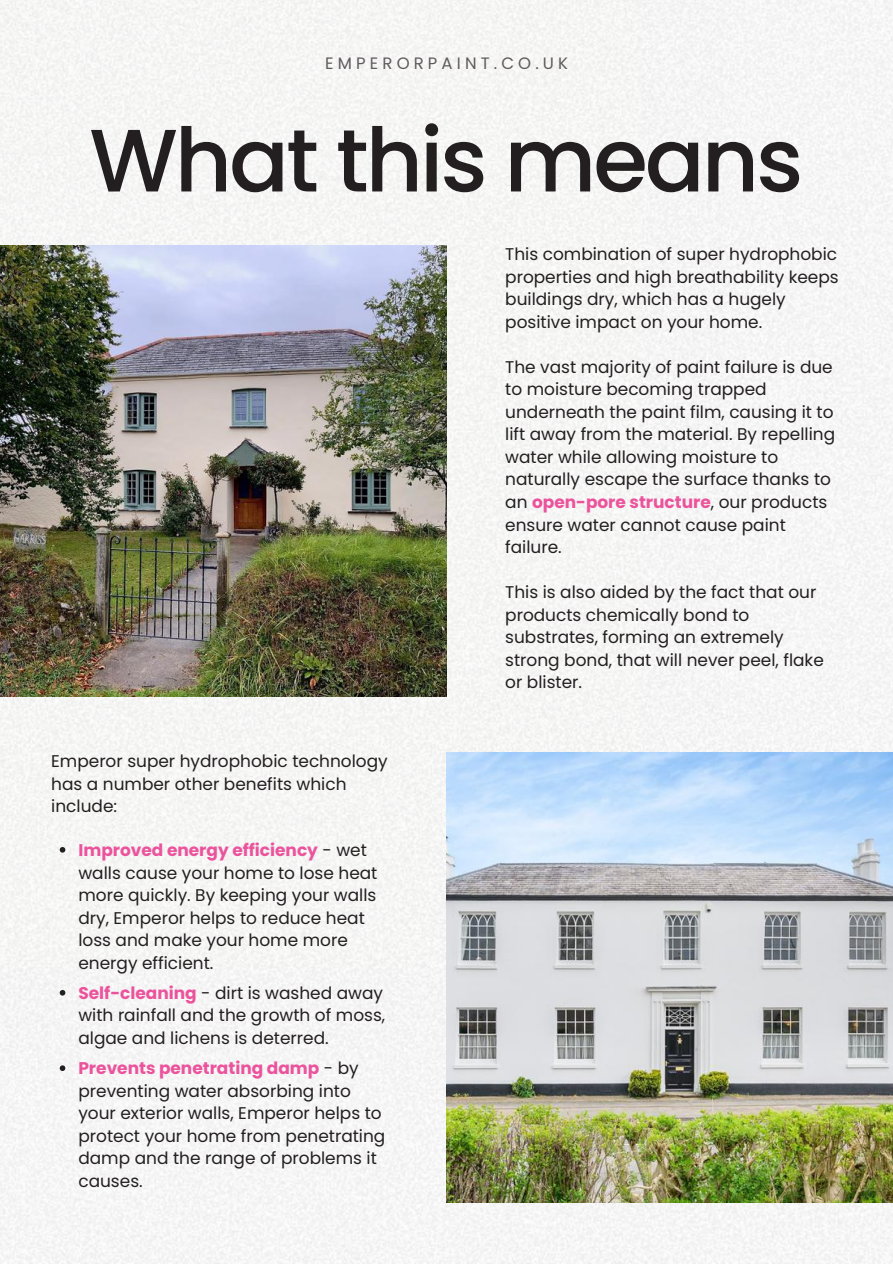
<style>
.page{position:relative;width:893px;height:1264px;background:#fff}
.page>*{position:absolute;margin:0;border:0;box-sizing:border-box;transform-origin:0 0}
.t1{font:500 88.5px "Poppins";letter-spacing:-.035em;color:#231f20}
.t2{font:16.95px/22.5px "Poppins";color:#231f20}
.t3{font:16.5px "Poppins";letter-spacing:.25em;color:#605b5d}
.s1{font-weight:700;color:#eb549c}
</style>
<div class="page">
<div style="left:0;top:0;width:892px;height:1263px;background:#f5f5f5"></div>
<img style="left:0;top:246px;width:447px;height:450px">
<svg style="left:60px;top:847px;width:5px;height:5px"></svg>
<svg style="left:60px;top:989px;width:5px;height:6px"></svg>
<svg style="left:60px;top:1065px;width:5px;height:5px"></svg>
<img style="left:446px;top:752px;width:446px;height:450px">
<p class="t3" style="left:325px;top:52px;width:244px">EMPERORPAINT.CO.UK</p>
<h1 class="t1" style="left:89px;top:98px;width:715px">What this means</h1>
<p class="t2" style="left:51px;top:750px;width:338px">Emperor super hydrophobic technology has a number other benefits which include:</p>
<p class="t2" style="left:78px;top:838px;width:300px"><span class="s1">Improved energy efficiency</span> - wet walls cause your home to lose heat more quickly. By keeping your walls dry, Emperor helps to reduce heat loss and make your home more energy efficient.</p>
<p class="t2" style="left:78px;top:981px;width:308px"><span class="s1">Self-cleaning</span> - dirt is washed away with rainfall and the growth of moss, algae and lichens is deterred.</p>
<p class="t2" style="left:78px;top:1057px;width:308px"><span class="s1">Prevents penetrating damp</span> - by preventing water absorbing into your exterior walls, Emperor helps to protect your home from penetrating damp and the range of problems it causes.</p>
<p class="t2" style="left:505px;top:243px;width:335px">This combination of super hydrophobic properties and high breathability keeps buildings dry, which has a hugely positive impact on your home.</p>
<p class="t2" style="left:505px;top:356px;width:331px">The vast majority of paint failure is due to moisture becoming trapped underneath the paint film, causing it to lift away from the material. By repelling water while allowing moisture to naturally escape the surface thanks to an <span class="s1">open-pore structure</span>, our products ensure water cannot cause paint failure.</p>
<p class="t2" style="left:505px;top:581px;width:320px">This is also aided by the fact that our products chemically bond to substrates, forming an extremely strong bond, that will never peel, flake or blister.</p>
</div>
